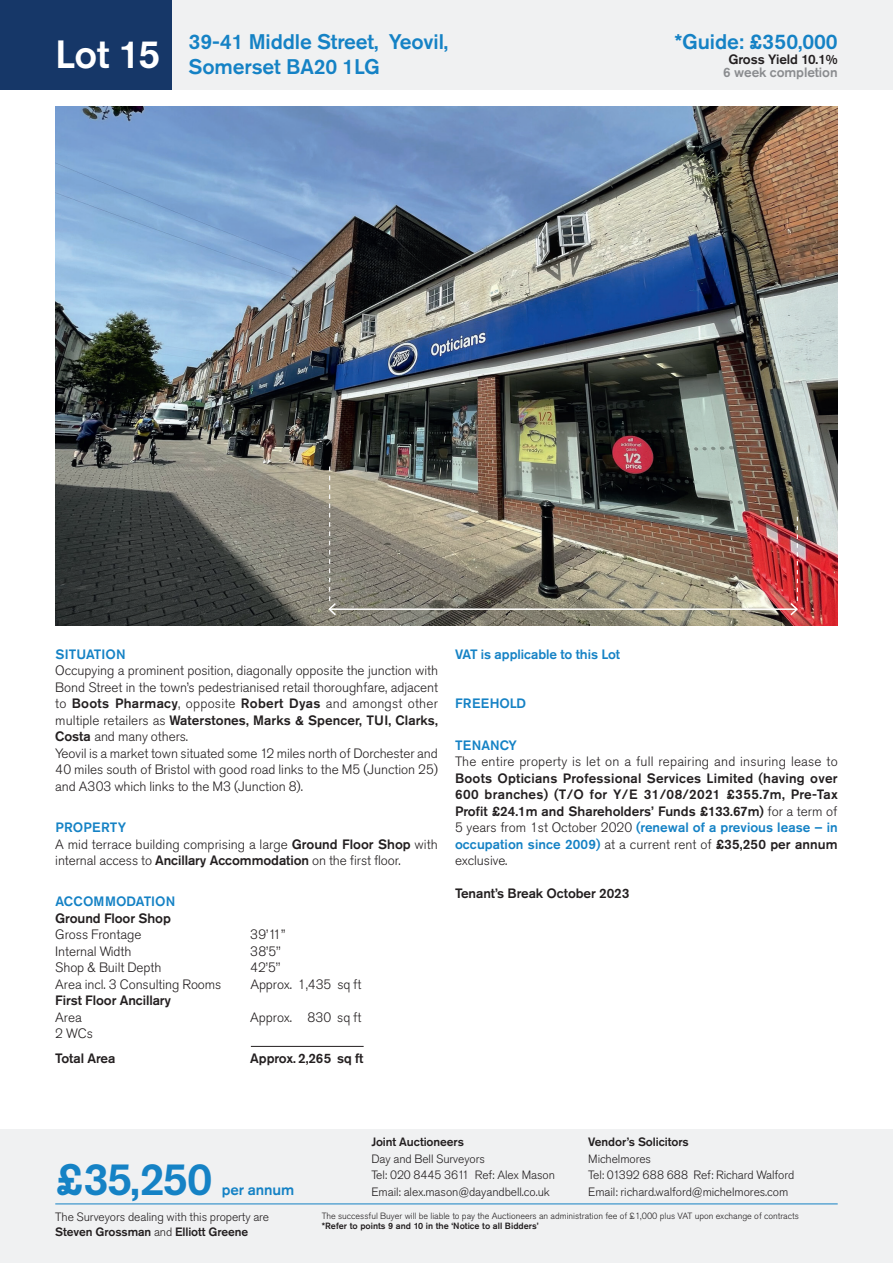
<style>
.page{position:relative;width:893px;height:1263px;background:#fff}
.page>*{position:absolute;margin:0;border:0;box-sizing:border-box;transform-origin:0 0}
.t1{font:500 45px "Akzidenz Grotesk Pro";color:#1582c5}
.t2{font:500 39px "Akzidenz Grotesk Pro";color:#fff}
.t3{font:500 21px/25.2px "Akzidenz Grotesk Pro";letter-spacing:-.005em;color:#1582c5}
.t4{font:500 15px "Akzidenz Grotesk Pro";letter-spacing:-.005em;color:#1582c5}
.t5{font:300 13.5px/16.5px "Akzidenz Grotesk Pro";letter-spacing:-.005em;color:#231f20}
.t6{font:500 13.5px/16.5px "Akzidenz Grotesk Pro";letter-spacing:-.005em;color:#231f20;text-align:justify}
.t7{font:300 13.5px "Akzidenz Grotesk Pro";letter-spacing:.015em;color:#231f20}
.t8{font:500 13.5px "Akzidenz Grotesk Pro";letter-spacing:-.005em;color:#1582c5}
.t9{font:500 13.5px "Akzidenz Grotesk Pro";letter-spacing:-.005em;color:#8a8c8f}
.t10{font:500 13.5px "Akzidenz Grotesk Pro";letter-spacing:.015em;color:#1582c5}
.t11{font:300 12px/16.5px "Akzidenz Grotesk Pro";letter-spacing:-.005em;color:#231f20}
.t12{font:500 12px "Akzidenz Grotesk Pro";letter-spacing:-.005em;color:#231f20}
.t13{font:300 9px "Akzidenz Grotesk Pro";color:#231f20}
.t14{font:500 9px "Akzidenz Grotesk Pro";color:#231f20}
.s1{font-weight:500}
.s2{font-weight:500;color:#1582c5}
.s3{font-weight:300}
.s4{color:#1582c5}
</style>
<div class="page">
<div style="left:0;top:1129px;width:893px;height:134px;background:#f0f1f2"></div>
<div style="left:0;top:0;width:893px;height:89px;background:#f0f1f2"></div>
<div style="left:0;top:0;width:171px;height:89px;background:#163768"></div>
<hr style="left:55px;top:1203px;width:783px;height:1px;background:#1582c5">
<img style="left:55px;top:106px;width:783px;height:520px">
<hr style="left:251px;top:1046px;width:113px;height:1px;background:#231f20">
<hr style="left:329px;top:608px;width:468px;height:2px;background:#fff">
<svg style="left:327px;top:466px;width:10px;height:151px;background:#999487"></svg>
<svg style="left:789px;top:517px;width:10px;height:100px"></svg>
<h2 class="t2" style="left:55px;top:29px;width:107px">Lot 15</h2>
<h3 class="t3" style="left:189px;top:29px;width:261px">39-41 Middle Street, Yeovil,<br>Somerset BA20 1LG</h3>
<h3 class="t3" style="left:674px;top:29px;width:165px">*Guide: £350,000</h3>
<p class="t6" style="left:728px;top:51px;width:111px">Gross Yield 10.1%</p>
<p class="t9" style="left:723px;top:64px;width:116px">6 week completion</p>
<p class="t8" style="left:55px;top:645px;width:72px">SITUATION</p>
<p class="t5" style="left:55px;top:662px;width:384px">Occupying a prominent position, diagonally opposite the junction with Bond Street in the town’s pedestrianised retail thoroughfare, adjacent to <span class="s1">Boots Pharmacy</span>, opposite <span class="s1">Robert Dyas</span> and amongst other multiple retailers as <span class="s1">Waterstones, Marks &amp; Spencer, TUI, Clarks, Costa</span> and many others.<br>Yeovil is a market town situated some 12 miles north of Dorchester and 40 miles south of Bristol with good road links to the M5 (Junction 25) and A303 which links to the M3 (Junction 8).</p>
<p class="t5" style="left:55px;top:819px;width:384px"><span class="s2">PROPERTY<br></span>A mid terrace building comprising a large <span class="s1">Ground Floor Shop</span> with internal access to <span class="s1">Ancillary Accommodation</span> on the first floor.</p>
<p class="t8" style="left:55px;top:893px;width:121px">ACCOMMODATION</p>
<p class="t6" style="left:55px;top:910px;width:117px">Ground Floor Shop</p>
<p class="t5" style="left:55px;top:926px;width:88px">Gross Frontage</p>
<p class="t5" style="left:250px;top:926px;width:37px">39’11’’</p>
<p class="t5" style="left:55px;top:943px;width:78px">Internal Width</p>
<p class="t5" style="left:250px;top:943px;width:32px">38’5’’</p>
<p class="t5" style="left:55px;top:959px;width:108px">Shop &amp; Built Depth</p>
<p class="t5" style="left:250px;top:959px;width:32px">42’5’’</p>
<p class="t5" style="left:55px;top:976px;width:168px">Area incl. 3 Consulting Rooms</p>
<p class="t5" style="left:250px;top:976px;width:112px">Approx. 1,435 sq ft</p>
<p class="t6" style="left:55px;top:992px;width:117px">First Floor Ancillary</p>
<p class="t5" style="left:55px;top:1009px;width:28px">Area</p>
<p class="t5" style="left:250px;top:1009px;width:112px">Approx. 830 sq ft</p>
<p class="t5" style="left:55px;top:1025px;width:39px">2 WCs</p>
<p class="t6" style="left:55px;top:1050px;width:62px">Total Area</p>
<p class="t6" style="left:250px;top:1050px;width:115px">Approx. 2,265 sq ft</p>
<p class="t8" style="left:455px;top:645px;width:167px">VAT is applicable to this Lot</p>
<p class="t10" style="left:455px;top:695px;width:73px">FREEHOLD</p>
<p class="t8" style="left:455px;top:736px;width:63px">TENANCY</p>
<p class="t7" style="left:455px;top:753px;width:384px">The entire property is let on a full repairing and insuring lease to</p>
<p class="t6" style="left:455px;top:769px;width:384px">Boots Opticians Professional Services Limited (having over 600 branches) (T/O for Y/E 31/08/2021 £355.7m, Pre-Tax Profit £24.1m and Shareholders’ Funds £133.67m) <span class="s3">for a term of 5 years from 1st October 2020</span> <span class="s4">(renewal of a previous lease – in occupation since 2009)</span> <span class="s3">at a current rent of</span> £35,250 per annum <span class="s3">exclusive.</span></p>
<p class="t6" style="left:455px;top:885px;width:176px">Tenant’s Break October 2023</p>
<h1 class="t1" style="left:55px;top:1150px;width:159px">£35,250</h1>
<p class="t4" style="left:222px;top:1180px;width:74px">per annum</p>
<p class="t11" style="left:55px;top:1209px;width:215px;line-height:15px">The Surveyors dealing with this property are<br><span class="s1">Steven Grossman</span> and <span class="s1">Elliott Greene</span></p>
<p class="t12" style="left:371px;top:1134px;width:94px">Joint Auctioneers</p>
<p class="t11" style="left:371px;top:1150px;width:185px">Day and Bell Surveyors<br>Tel: 020 8445 3611 Ref: Alex Mason<br>Email: alex.mason@dayandbell.co.uk</p>
<p class="t12" style="left:588px;top:1134px;width:102px">Vendor’s Solicitors</p>
<p class="t11" style="left:588px;top:1150px;width:208px">Michelmores<br>Tel: 01392 688 688 Ref: Richard Walford<br>Email: richard.walford@michelmores.com</p>
<p class="t13" style="left:322px;top:1209px;width:479px">The successful Buyer will be liable to pay the Auctioneers an administration fee of £1,000 plus VAT upon exchange of contracts</p>
<p class="t14" style="left:322px;top:1220px;width:218px">*Refer to points 9 and 10 in the ‘Notice to all Bidders’</p>
</div>
